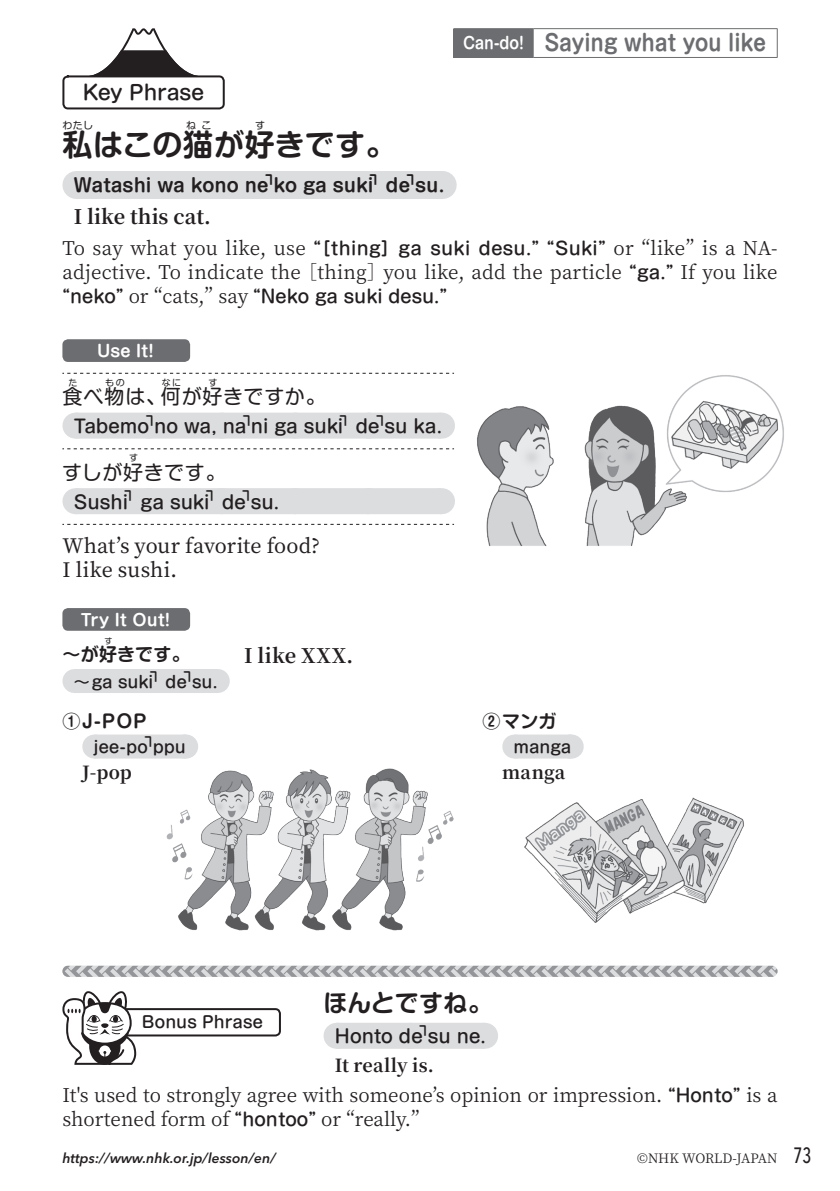
<style>
.page{position:relative;width:840px;height:1191px;background:#fff}
.page>*{position:absolute;margin:0;border:0;box-sizing:border-box;transform-origin:0 0}
.t1{font:700 30px "Shin M Go Pr 6 De";letter-spacing:.015em;color:#231f20}
.t2{font:700 24px "Shin M Go Pr 6 De";letter-spacing:-.005em;color:#231f20}
.t3{font:700 22px "Shin M Go Pr 6 De";letter-spacing:-.005em;color:#6c6d70;scale:.9 1}
.t4{font:500 20px/24px "Noto Serif CJ Kjp";color:#231f20}
.t5{font:700 20px "Noto Serif CJ Kjp";color:#231f20}
.t6{font:20px "Shin M Go Pr 6";letter-spacing:.04em;color:#231f20}
.t7{font:500 20px "Shin M Go Pr 6";letter-spacing:-.01em;color:#231f20}
.t8{font:20px "Shin M Go Pr 6";letter-spacing:.02em;color:#231f20}
.t9{font:19px/24px "Noto Serif CJ Kjp";color:#231f20}
.t10{font:500 18px "Shin M Go Pr 6";color:#231f20}
.t11{font:700 18px "Shin M Go Pr 6 De";color:#231f20}
.t12{font:700 18px "Noto Serif CJ Kjp";letter-spacing:.01em;color:#231f20}
.t13{font:500 17.6px "Shin M Go Pr 6";color:#231f20}
.t14{font:500 16px "Shin M Go Pr 6";letter-spacing:.005em;color:#231f20}
.t15{font:700 16px "Shin M Go Pr 6 De";letter-spacing:.01em;color:#fff}
.t16{font:italic 600 14px "Avenir Next LT Pro";color:#231f20}
.t17{font:500 14px "Shin M Go Pr 6";color:#231f20}
.t18{font:700 14px "Shin M Go Pr 6 De";color:#231f20}
.t19{font:13px "Noto Serif CJ Kjp";letter-spacing:-.015em;color:#231f20}
.t20{font:10px "Shin M Go Pr 6";color:#231f20}
.t21{font:9px "Shin M Go Pro";color:#231f20}
.t22{font:8px "Shin M Go Pr 6";color:#231f20}
.s1{font-size:16px;color:#fff}
.s2{font-family:"Shin M Go Pr 6";font-weight:500;font-size:17.6px}
.s3{font-family:"Noto Serif CJ Kjp";font-weight:400;font-size:19px}
.s4{font-family:"Avenir Next LT Pro";font-weight:500;font-stretch:condensed;font-size:22px}
</style>
<div class="page">
<svg style="left:93px;top:28px;width:101px;height:47px"></svg>
<div style="left:62px;top:75px;width:163px;height:34px;border:2px solid #231f20;border-radius:5px"></div>
<div style="left:76px;top:171px;width:365px;height:28px;background:#dcdddf"></div>
<svg style="left:441px;top:171px;width:1px;height:28px"></svg>
<svg style="left:62px;top:373px;width:392px;height:1px"></svg>
<svg style="left:62px;top:448px;width:392px;height:1px"></svg>
<svg style="left:62px;top:524px;width:392px;height:1px"></svg>
<div style="left:62px;top:339px;width:128px;height:23px;background:#6c6d70;border-radius:6px"></div>
<img style="left:477px;top:375px;width:307px;height:171px">
<div style="left:75px;top:412px;width:366px;height:26px;background:#dcdddf"></div>
<svg style="left:148px;top:412px;width:256px;height:1px"></svg>
<svg style="left:441px;top:412px;width:1px;height:26px"></svg>
<div style="left:75px;top:488px;width:366px;height:26px;background:#dcdddf"></div>
<svg style="left:441px;top:488px;width:1px;height:26px"></svg>
<div style="left:62px;top:608px;width:128px;height:23px;background:#6c6d70;border-radius:6px"></div>
<div style="left:74px;top:669px;width:143px;height:24px;background:#dcdddf"></div>
<svg style="left:217px;top:669px;width:1px;height:24px"></svg>
<div style="left:94px;top:734px;width:91px;height:24px;background:#dcdddf"></div>
<svg style="left:140px;top:734px;width:46px;height:24px"></svg>
<div style="left:514px;top:734px;width:56px;height:24px;background:#dcdddf"></div>
<svg style="left:542px;top:734px;width:29px;height:24px"></svg>
<img style="left:166px;top:768px;width:288px;height:163px">
<img style="left:524px;top:797px;width:220px;height:126px">
<svg style="left:62px;top:965px;width:715px;height:12px;background:#b9bbbd"></svg>
<div style="left:108px;top:1008px;width:173px;height:28px;border:2px solid #231f20;border-radius:5px"></div>
<svg style="left:62px;top:991px;width:74px;height:73px"></svg>
<div style="left:91px;top:1015px;width:6px;height:7px;background:#231f20;border-radius:50%"></div>
<div style="left:336px;top:1022px;width:148px;height:26px;background:#dcdddf"></div>
<svg style="left:410px;top:1022px;width:37px;height:1px"></svg>
<svg style="left:484px;top:1023px;width:1px;height:25px"></svg>
<div style="left:453px;top:29px;width:80px;height:28px;background:#6c6d70"></div>
<hr style="left:453px;top:28px;width:80px;height:1px;background:#6c6d70">
<hr style="left:533px;top:28px;width:244px;height:1px;background:#6c6d70">
<svg style="left:776px;top:29px;width:1px;height:28px"></svg>
<hr style="left:453px;top:57px;width:80px;height:1px;background:#6c6d70">
<hr style="left:533px;top:57px;width:244px;height:1px;background:#6c6d70">
<p class="t7" style="left:83px;top:76px;width:123px">Key Phrase</p>
<h1 class="t1" style="left:62px;top:120px;width:335px">私はこの猫が好きです。</h1>
<p class="t20" style="left:62px;top:117px;width:32px">わたし</p>
<p class="t20" style="left:186px;top:117px;width:27px">ねこ</p>
<p class="t20" style="left:255px;top:117px;width:11px">す</p>
<p class="t18" style="left:264px;top:166px;width:15px">⎤</p>
<p class="t18" style="left:368px;top:166px;width:15px">⎤</p>
<p class="t11" style="left:386px;top:171px;width:60px">de su.</p>
<p class="t18" style="left:405px;top:166px;width:15px">⎤</p>
<p class="t11" style="left:74px;top:171px;width:301px">Watashi wa kono ne ko ga suki</p>
<p class="t3" style="left:463px;top:25px;width:338px"><span class="s1">Can-do!</span> Saying what you like</p>
<p class="t5" style="left:74px;top:206px;width:138px">I like this cat.</p>
<p class="t9" style="left:62px;top:236px;width:716px">To say what you like, use <span class="s2">“［thing］ga suki desu.” “Suki”</span> or “like” is a NA&shy;adjective. To indicate the ［thing］you like, add the particle <span class="s2">“ga.”</span> If you like</p>
<p class="t13" style="left:62px;top:282px;width:386px">“neko” <span class="s3">or “cats,” say</span> “Neko ga suki desu.”</p>
<p class="t15" style="left:97px;top:337px;width:58px">Use It!</p>
<p class="t6" style="left:62px;top:380px;width:265px">食べ物は、何が好きですか。</p>
<p class="t21" style="left:68px;top:375px;width:10px">た</p>
<p class="t21" style="left:105px;top:375px;width:21px">もの</p>
<p class="t21" style="left:162px;top:375px;width:21px">なに</p>
<p class="t21" style="left:208px;top:375px;width:10px">す</p>
<p class="t10" style="left:74px;top:411px;width:271px">Tabemo no wa, na ni ga suki</p>
<p class="t17" style="left:145px;top:407px;width:15px">⎤</p>
<p class="t17" style="left:241px;top:407px;width:15px">⎤</p>
<p class="t17" style="left:338px;top:407px;width:15px">⎤</p>
<p class="t10" style="left:355px;top:411px;width:88px">de su ka.</p>
<p class="t17" style="left:375px;top:407px;width:15px">⎤</p>
<p class="t21" style="left:129px;top:450px;width:10px">す</p>
<p class="t8" style="left:62px;top:456px;width:165px">すしが好きです。</p>
<p class="t17" style="left:241px;top:482px;width:15px">⎤</p>
<p class="t4" style="left:62px;top:534px;width:259px">What’s your favorite food?<br>I like sushi.</p>
<p class="t15" style="left:81px;top:606px;width:91px">Try It Out!</p>
<p class="t11" style="left:62px;top:639px;width:129px">～が好きです。</p>
<p class="t17" style="left:123px;top:482px;width:16px">⎤</p>
<p class="t10" style="left:140px;top:487px;width:70px">ga suki</p>
<p class="t17" style="left:204px;top:482px;width:15px">⎤</p>
<p class="t10" style="left:222px;top:487px;width:59px">de su.</p>
<p class="t10" style="left:74px;top:487px;width:56px">Sushi</p>
<p class="t22" style="left:104px;top:634px;width:9px">す</p>
<p class="t14" style="left:74px;top:668px;width:81px">～ga suki</p>
<p class="t17" style="left:149px;top:663px;width:15px">⎤</p>
<p class="t14" style="left:165px;top:668px;width:53px">de su.</p>
<p class="t5" style="left:244px;top:644px;width:110px">I like XXX.</p>
<p class="t17" style="left:182px;top:663px;width:15px">⎤</p>
<p class="t11" style="left:62px;top:706px;width:86px">①J-POP</p>
<p class="t14" style="left:94px;top:734px;width:94px">jee-po ppu</p>
<p class="t17" style="left:143px;top:728px;width:15px">⎤</p>
<p class="t12" style="left:82px;top:762px;width:51px">J-pop</p>
<p class="t11" style="left:482px;top:706px;width:76px">②マンガ</p>
<p class="t14" style="left:513px;top:734px;width:59px">manga</p>
<p class="t12" style="left:502px;top:762px;width:65px">manga</p>
<p class="t2" style="left:323px;top:983px;width:170px">ほんとですね。</p>
<p class="t10" style="left:334px;top:1021px;width:152px">Honto de su ne.</p>
<p class="t14" style="left:142px;top:1009px;width:122px">Bonus Phrase</p>
<p class="t17" style="left:418px;top:1017px;width:15px">⎤</p>
<p class="t12" style="left:334px;top:1055px;width:100px">It really is.</p>
<p class="t9" style="left:62px;top:1083px;width:716px">It's used to strongly agree with someone’s opinion or impression. <span class="s2">“Honto”</span> is a shortened form of <span class="s2">“hontoo”</span> or “really.”</p>
<p class="t16" style="left:62px;top:1149px;width:215px">https://www.nhk.or.jp/lesson/en/</p>
<p class="t19" style="left:637px;top:1150px;width:176px">©NHK WORLD-JAPAN <span class="s4">73</span></p>
</div>
